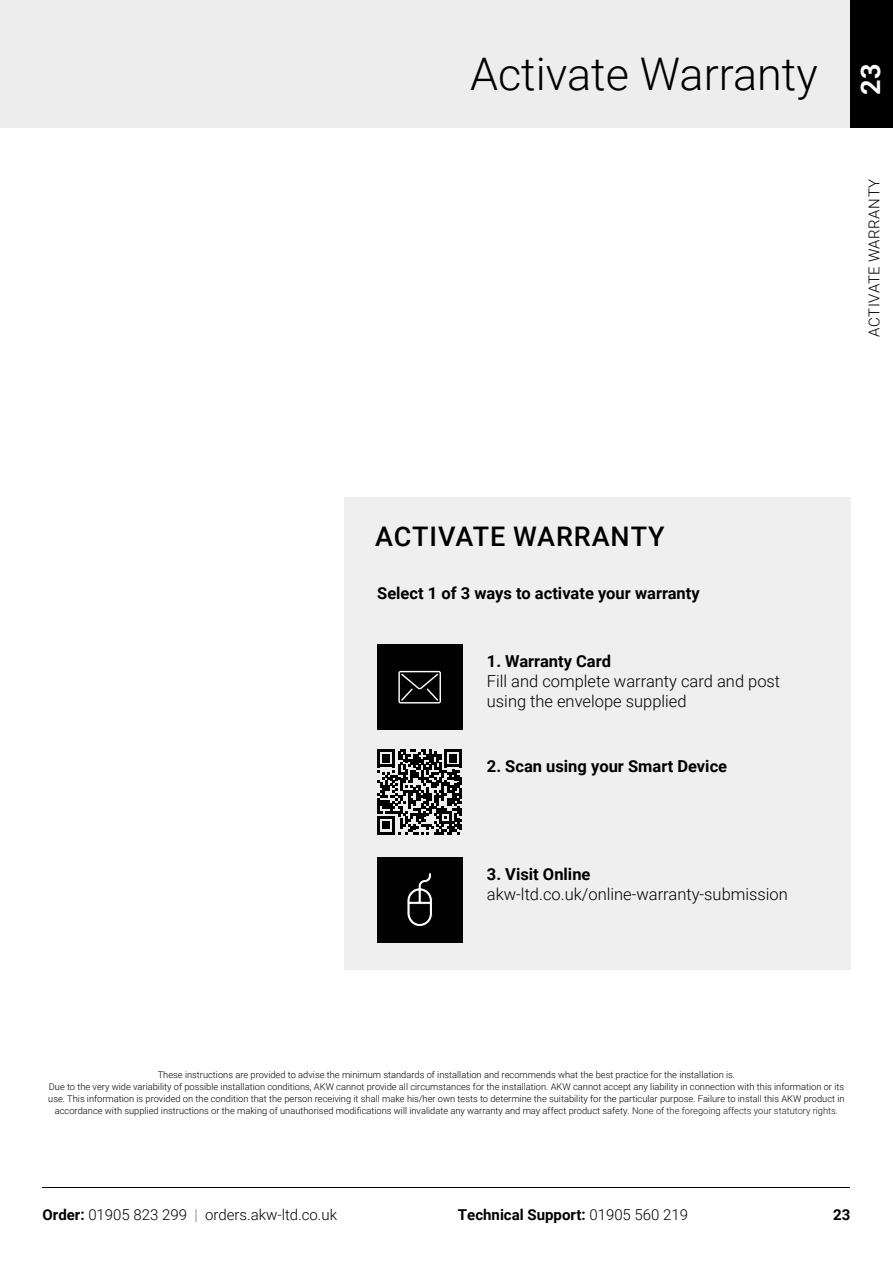
<style>
.page{position:relative;width:893px;height:1263px;background:#fff}
.page>*{position:absolute;margin:0;border:0;box-sizing:border-box;transform-origin:0 0}
.t1{font:300 45px "Roboto";color:#000}
.t2{font:500 27px "Roboto";letter-spacing:.035em;color:#000}
.t3{font:700 27px "Roboto";color:#fdfdfd}
.t4{font:300 16.5px/19.8px "Roboto";color:#000}
.t5{font:700 16.5px "Roboto";color:#000}
.t6{font:300 15px "Roboto";color:#000}
.t7{font:700 15px "Roboto";color:#000}
.t8{font:300 9.3px/12px "Roboto";color:#000;text-align:center}
.s1{color:#181818}
.s2{font-weight:700}
.s3{color:#767676}
.s4{font-weight:300}
</style>
<div class="page">
<div style="left:0;top:0;width:893px;height:128px;background:#ededed"></div>
<div style="left:850px;top:0;width:43px;height:128px;background:#000"></div>
<hr style="left:43px;top:1187px;width:807px;height:1px;background:#000">
<div style="left:344px;top:497px;width:506px;height:473px;background:#efefef"></div>
<svg style="left:377px;top:749px;width:85px;height:85px"></svg>
<div style="left:377px;top:645px;width:85px;height:85px;background:#020202"></div>
<svg style="left:398px;top:671px;width:43px;height:32px"></svg>
<div style="left:377px;top:857px;width:85px;height:85px;background:#020202"></div>
<svg style="left:407px;top:872px;width:26px;height:55px"></svg>
<h1 class="t1" style="left:470px;top:42px;width:349px">Activate Warranty</h1>
<h2 class="t3" style="left:852px;top:95px;width:32px;rotate:-90deg">23</h2>
<h3 class="t6" style="left:864px;top:336px;width:159px;rotate:-90deg">Activat e Warranty</h3>
<p class="t2" style="left:375px;top:518px;width:291px">ACTIVATE WARRANTY</p>
<p class="t5" style="left:377px;top:581px;width:324px">Select 1 of 3 ways to activate your warranty</p>
<p class="t5" style="left:487px;top:650px;width:126px">1. Warranty Card</p>
<p class="t4" style="left:487px;top:670px;width:295px">Fill and complete warranty card and post using the envelope supplied</p>
<p class="t5" style="left:487px;top:754px;width:242px">2. Scan using your Smart Device</p>
<p class="t5" style="left:487px;top:862px;width:105px">3. Visit Online</p>
<p class="t4" style="left:487px;top:883px;width:302px">akw-ltd.co.uk/online-warranty-submission</p>
<p class="t8" style="left:158px;top:1068px;width:579px">These instructions are provided to advise the minimum standards of installation and recommends what the best practice for the installation is.</p>
<p class="t8" style="left:48px;top:1080px;width:798px">Due to the very wide variability of possible installation conditions, AKW cannot provide all circumstances for the installation. AKW cannot accept any liability in connection with this information or its use. This information is provided on the condition that the person receiving it shall make his/her own tests to determine the suitability for the particular purpose. Failure to install this AKW product in accordance with supplied instructions or the making of unauthorised modifications will invalidate any warranty and may affect product safety. <span class="s1">None of the foregoing affects your statutory rights.</span></p>
<h3 class="t6" style="left:43px;top:1204px;width:296px"><span class="s2">Order:</span> 01905 823 299 <span class="s3">|</span> orders.akw-ltd.co.uk</h3>
<h3 class="t7" style="left:458px;top:1204px;width:232px">Technical Support: <span class="s4">01905 560 219</span></h3>
<h3 class="t7" style="left:833px;top:1204px;width:19px">23</h3>
</div>
